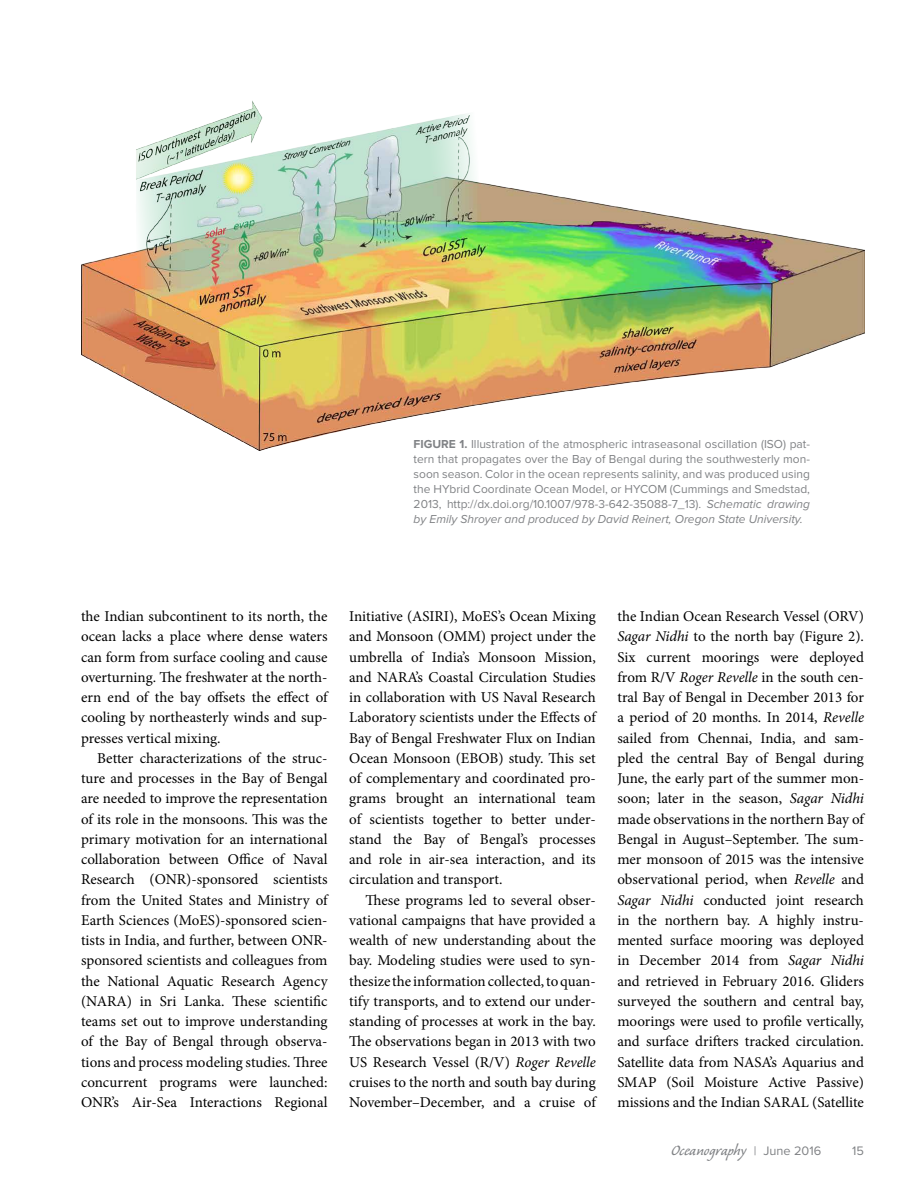
<style>
.page{position:relative;width:918px;height:1188px;background:#fff}
.page>*{position:absolute;margin:0;border:0;box-sizing:border-box;transform-origin:0 0}
.t1{font:18.75px "Caliban";color:#808285}
.t2{font:15px/20.2px "Minion Pro";color:#000;text-align:justify}
.t3{font:12.75px "Proxima Nova";color:#808285}
.t4{font:12px/15px "Proxima Nova";color:#808285;text-align:justify}
.s1{font-weight:700}
.s2{font-style:italic}
.s3{font-family:"Proxima Nova";font-size:12.75px}
</style>
<div class="page">
<img style="left:81px;top:100px;width:783px;height:350px">
<p class="t4" style="left:414px;top:437px;width:398px"><span class="s1">FIGURE 1.</span> Illustration of the atmospheric intraseasonal oscillation (ISO) pat&shy;tern that propagates over the Bay of Bengal during the southwesterly mon&shy;soon season. Color in the ocean represents salinity, and was produced using the HYbrid Coordinate Ocean Model, or HYCOM (Cummings and Smedstad, 2013, http://dx.doi.org/10.1007/978-3-642-35088-7_13). <span class="s2">Schematic drawing by Emily Shroyer and produced by David Reinert, Oregon State University.</span></p>
<p class="t2" style="left:81px;top:606px;width:248px">the Indian subcontinent to its north, the ocean lacks a place where dense waters can form from surface cooling and cause overturning. The freshwater at the north&shy;ern end of the bay offsets the effect of cooling by northeasterly winds and sup&shy;presses vertical mixing.</p>
<p class="t2" style="left:81px;top:748px;width:248px;text-indent:16px">Better characterizations of the struc&shy;ture and processes in the Bay of Bengal are needed to improve the representation of its role in the monsoons. This was the primary motivation for an international collaboration between Office of Naval Research (ONR)-sponsored scientists from the United States and Ministry of Earth Sciences (MoES)-sponsored scien&shy;tists in India, and further, between ONR&shy;sponsored scientists and colleagues from the National Aquatic Research Agency (NARA) in Sri Lanka. These scientific teams set out to improve understanding of the Bay of Bengal through observa&shy;tions and process modeling studies. Three concurrent programs were launched:<br>ONR’s Air-Sea Interactions Regional</p>
<p class="t2" style="left:349px;top:606px;width:248px">Initiative (ASIRI), MoES’s Ocean Mixing and Monsoon (OMM) project under the umbrella of India’s Monsoon Mission, and NARA’s Coastal Circulation Studies in collaboration with US Naval Research Laboratory scientists under the Effects of Bay of Bengal Freshwater Flux on Indian Ocean Monsoon (EBOB) study. This set of complementary and coordinated pro&shy;grams brought an international team of scientists together to better under&shy;stand the Bay of Bengal’s processes and role in air-sea interaction, and its circulation and transport.</p>
<p class="t2" style="left:349px;top:890px;width:248px;text-indent:16px">These programs led to several obser&shy;vational campaigns that have provided a wealth of new understanding about the bay. Modeling studies were used to syn&shy;thesize the information collected, to quan&shy;tify transports, and to extend our under&shy;standing of processes at work in the bay.<br>The observations began in 2013 with two US Research Vessel (R/V) <span class="s2">Roger Revelle </span>cruises to the north and south bay during November–December, and a cruise of</p>
<p class="t2" style="left:617px;top:606px;width:248px">the Indian Ocean Research Vessel (ORV)<br><span class="s2">Sagar Nidhi</span> to the north bay (Figure 2).<br>Six current moorings were deployed from R/V <span class="s2">Roger Revelle</span> in the south cen&shy;tral Bay of Bengal in December 2013 for a period of 20 months. In 2014, <span class="s2">Revelle </span>sailed from Chennai, India, and sam&shy;pled the central Bay of Bengal during June, the early part of the summer mon&shy;soon; later in the season, <span class="s2">Sagar Nidhi </span>made observations in the northern Bay of Bengal in August–September. The sum&shy;mer monsoon of 2015 was the intensive observational period, when <span class="s2">Revelle</span> and <span class="s2">Sagar Nidhi</span> conducted joint research in the northern bay. A highly instru&shy;mented surface mooring was deployed in December 2014 from <span class="s2">Sagar Nidhi </span>and retrieved in February 2016. Gliders surveyed the southern and central bay, moorings were used to profile vertically, and surface drifters tracked circulation.<br>Satellite data from NASA’s Aquarius and SMAP (Soil Moisture Active Passive) missions and the Indian SARAL (Satellite</p>
<p class="t1" style="left:671px;top:1141px;width:152px">Oceanography <span class="s3">| June 2016</span></p>
<p class="t3" style="left:852px;top:1143px;width:13px">15</p>
</div>
